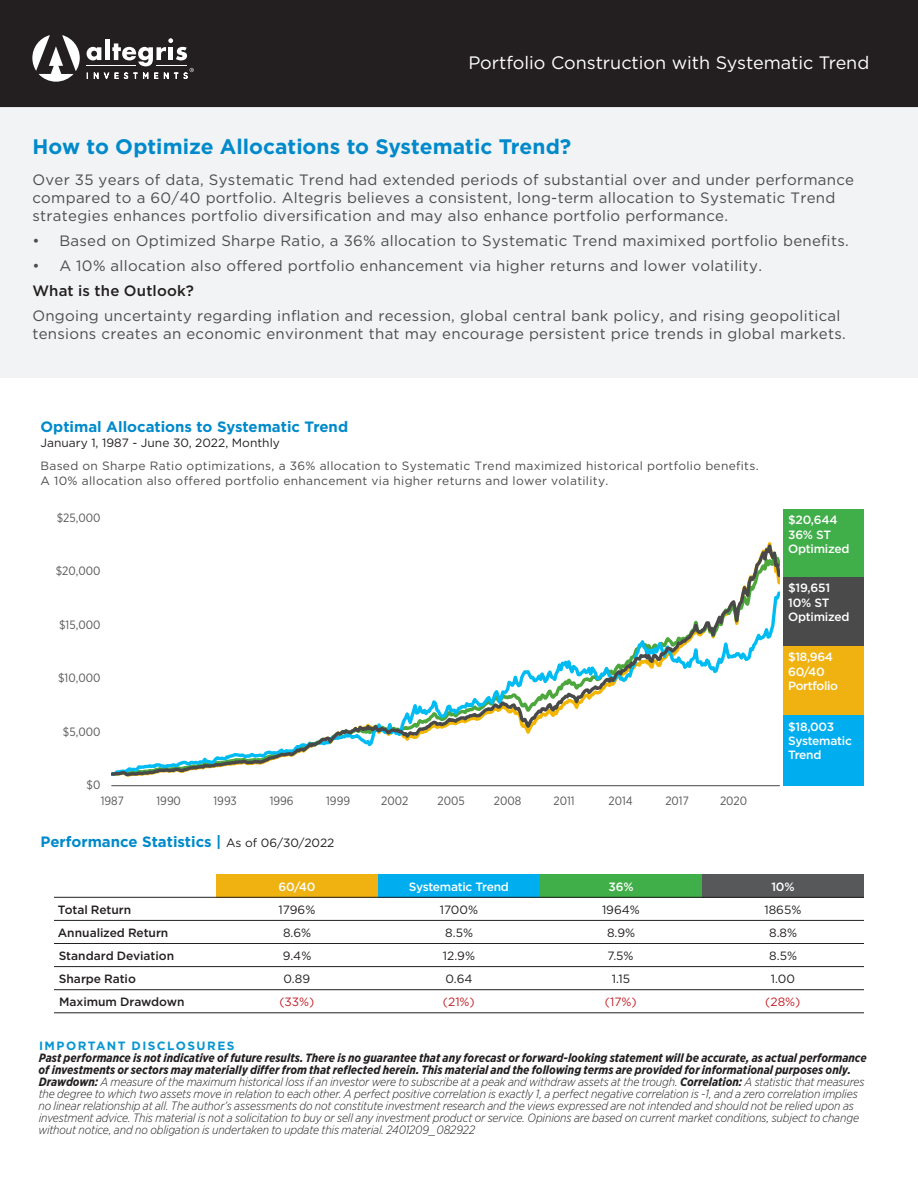
<style>
.page{position:relative;width:918px;height:1188px;background:#fff}
.page>*{position:absolute;margin:0;border:0;box-sizing:border-box;transform-origin:0 0}
.Deck_Copy{font:700 21px "Gotham";color:#008acb}
.t1{font:18px "Gotham";color:#fff}
.Deck_Copy-2{font:15px/18px "Gotham";letter-spacing:.02em;color:#4b4c4d}
.Figure_Number{font:15px/18px "Gotham";letter-spacing:.02em;color:#4b4c4d}
.Section_Header{font:700 15px "Gotham";color:#008acb}
.Deck_Copy-3{font:500 15px "Gotham";letter-spacing:.01em;color:#231f20}
.Disclaimer{font:italic 300 12px/12px "Gotham Narrow";letter-spacing:-.01em;color:#231f20}
.Figure_Number-2{font:12px/15px "Gotham";letter-spacing:.025em;color:#4b4c4d}
.Table_Column_Header{font:500 12px/14.4px "Gotham";letter-spacing:-.02em;color:#fff}
.t2{font:12px "Gotham Narrow";letter-spacing:-.005em;color:#595959}
.t3{font:500 12px "Gotham";letter-spacing:-.005em;color:#231f20}
.Table_Text{font:12px "Gotham";color:#231f20}
.Section_Header-2{font:12px "Gotham";color:#231f20}
.Table_Text-2{font:12px "Gotham";color:#c12028}
.s1{font-weight:400;font-size:12px;color:#231f20}
.s2{font-family:"Gotham";font-weight:700;font-style:normal;color:#0796d1}
.s3{font-weight:700}
</style>
<div class="page">
<div style="left:0;top:0;width:918px;height:108px;background:#231f20"></div>
<svg style="left:87px;top:38px;width:107px;height:41px"></svg>
<hr style="left:87px;top:65px;width:49px;height:1px;background:#fff">
<hr style="left:156px;top:65px;width:31px;height:1px;background:#fff">
<svg style="left:32px;top:35px;width:48px;height:47px"></svg>
<div style="left:216px;top:874px;width:162px;height:23px;background:#efb211"></div>
<div style="left:378px;top:874px;width:162px;height:23px;background:#00aeef"></div>
<div style="left:540px;top:874px;width:162px;height:23px;background:#40ae49"></div>
<div style="left:702px;top:874px;width:162px;height:23px;background:#57585a"></div>
<hr style="left:216px;top:920px;width:162px;height:1px;background:#231f20">
<hr style="left:378px;top:920px;width:162px;height:1px;background:#231f20">
<hr style="left:540px;top:920px;width:162px;height:1px;background:#231f20">
<hr style="left:702px;top:920px;width:162px;height:1px;background:#231f20">
<hr style="left:216px;top:943px;width:162px;height:1px;background:#231f20">
<hr style="left:378px;top:943px;width:162px;height:1px;background:#231f20">
<hr style="left:540px;top:943px;width:162px;height:1px;background:#231f20">
<hr style="left:702px;top:943px;width:162px;height:1px;background:#231f20">
<hr style="left:216px;top:966px;width:162px;height:1px;background:#231f20">
<hr style="left:378px;top:966px;width:162px;height:1px;background:#231f20">
<hr style="left:540px;top:966px;width:162px;height:1px;background:#231f20">
<hr style="left:702px;top:966px;width:162px;height:1px;background:#231f20">
<hr style="left:216px;top:989px;width:162px;height:1px;background:#231f20">
<hr style="left:378px;top:989px;width:162px;height:1px;background:#231f20">
<hr style="left:540px;top:989px;width:162px;height:1px;background:#231f20">
<hr style="left:702px;top:989px;width:162px;height:1px;background:#231f20">
<hr style="left:216px;top:1013px;width:162px;height:1px;background:#231f20">
<hr style="left:378px;top:1013px;width:162px;height:1px;background:#231f20">
<hr style="left:540px;top:1013px;width:162px;height:1px;background:#231f20">
<hr style="left:702px;top:1013px;width:162px;height:1px;background:#231f20">
<hr style="left:54px;top:920px;width:162px;height:1px;background:#231f20">
<hr style="left:54px;top:943px;width:162px;height:1px;background:#231f20">
<hr style="left:54px;top:966px;width:162px;height:1px;background:#231f20">
<hr style="left:54px;top:989px;width:162px;height:1px;background:#231f20">
<hr style="left:54px;top:1013px;width:162px;height:1px;background:#231f20">
<hr style="left:54px;top:897px;width:162px;height:1px;background:#231f20">
<hr style="left:378px;top:897px;width:162px;height:1px;background:#231f20">
<hr style="left:216px;top:897px;width:162px;height:1px;background:#231f20">
<hr style="left:540px;top:897px;width:162px;height:1px;background:#231f20">
<hr style="left:702px;top:897px;width:162px;height:1px;background:#231f20">
<div style="left:0;top:108px;width:918px;height:270px;background:#f2f3f4"></div>
<hr style="left:111px;top:785px;width:669px;height:1px;background:#494949">
<svg style="left:111px;top:542px;width:669px;height:235px"></svg>
<div style="left:783px;top:509px;width:81px;height:71px;background:#40ae49"></div>
<div style="left:783px;top:577px;width:81px;height:71px;background:#4a4a4a"></div>
<div style="left:783px;top:646px;width:81px;height:71px;background:#efb211"></div>
<div style="left:783px;top:716px;width:81px;height:70px;background:#00aeef"></div>
<p class="t1" style="left:468px;top:51px;width:403px">Portfolio Construction with Systematic Trend</p>
<p class="Deck_Copy" style="left:32px;top:133px;width:540px">How to Optimize Allocations to Systematic Trend?</p>
<p class="Deck_Copy-2" style="left:32px;top:171px;width:823px">Over 35 years of data, Systematic Trend had extended periods of substantial over and under performance compared to a 60/40 portfolio. Altegris believes a consistent, long-term allocation to Systematic Trend strategies enhances portfolio diversification and may also enhance portfolio performance.</p>
<p class="Deck_Copy-2" style="left:32px;top:232px;width:818px">• Based on Optimized Sharpe Ratio, a 36% allocation to Systematic Trend maximixed portfolio benefits.</p>
<p class="Deck_Copy-2" style="left:32px;top:256px;width:731px">• A 10% allocation also offered portfolio enhancement via higher returns and lower volatility.</p>
<p class="Deck_Copy-3" style="left:32px;top:281px;width:163px">What is the Outlook?</p>
<p class="Figure_Number" style="left:32px;top:307px;width:815px">Ongoing uncertainty regarding inflation and recession, global central bank policy, and rising geopolitical tensions creates an economic environment that may encourage persistent price trends in global markets.</p>
<p class="Section_Header" style="left:40px;top:417px;width:309px">Optimal Allocations to Systematic Trend</p>
<p class="Section_Header-2" style="left:40px;top:435px;width:241px">January 1, 1987 - June 30, 2022, Monthly</p>
<p class="Figure_Number-2" style="left:40px;top:458px;width:720px">Based on Sharpe Ratio optimizations, a 36% allocation to Systematic Trend maximized historical portfolio benefits.<br>A 10% allocation also offered portfolio enhancement via higher returns and lower volatility.</p>
<p class="t2" style="left:57px;top:510px;width:45px">$25,000</p>
<p class="t2" style="left:56px;top:564px;width:46px">$20,000</p>
<p class="t2" style="left:59px;top:617px;width:43px">$15,000</p>
<p class="t2" style="left:58px;top:671px;width:44px">$10,000</p>
<p class="t2" style="left:63px;top:724px;width:39px">$5,000</p>
<p class="t2" style="left:87px;top:778px;width:15px">$0</p>
<p class="t2" style="left:101px;top:793px;width:25px">1987</p>
<p class="t2" style="left:156px;top:793px;width:26px">1990</p>
<p class="t2" style="left:213px;top:793px;width:25px">1993</p>
<p class="t2" style="left:270px;top:793px;width:25px">1996</p>
<p class="t2" style="left:326px;top:793px;width:25px">1999</p>
<p class="t2" style="left:381px;top:793px;width:29px">2002</p>
<p class="t2" style="left:438px;top:793px;width:29px">2005</p>
<p class="t2" style="left:494px;top:793px;width:29px">2008</p>
<p class="t2" style="left:554px;top:793px;width:23px">2011</p>
<p class="t2" style="left:608px;top:793px;width:26px">2014</p>
<p class="t2" style="left:665px;top:793px;width:25px">2017</p>
<p class="t2" style="left:720px;top:793px;width:29px">2020</p>
<p class="Section_Header" style="left:40px;top:832px;width:295px">Performance Statistics | <span class="s1">As of 06/30/2022</span></p>
<p class="Table_Column_Header" style="left:788px;top:513px;width:51px">$20,644</p>
<p class="Table_Column_Header" style="left:788px;top:527px;width:63px">36% ST<br>Optimized</p>
<p class="Table_Column_Header" style="left:788px;top:581px;width:44px">$19,651</p>
<p class="Table_Column_Header" style="left:788px;top:595px;width:63px">10% ST<br>Optimized</p>
<p class="Table_Column_Header" style="left:788px;top:650px;width:47px">$18,964</p>
<p class="Table_Column_Header" style="left:788px;top:664px;width:51px">60/40<br>Portfolio</p>
<p class="Table_Column_Header" style="left:788px;top:719px;width:48px">$18,003</p>
<p class="Table_Column_Header" style="left:788px;top:733px;width:65px">Systematic<br>Trend</p>
<p class="Table_Column_Header" style="left:278px;top:879px;width:39px">60/40</p>
<p class="Table_Column_Header" style="left:409px;top:879px;width:102px">Systematic Trend</p>
<p class="Table_Column_Header" style="left:609px;top:879px;width:26px">36%</p>
<p class="Table_Column_Header" style="left:771px;top:879px;width:25px">10%</p>
<p class="t3" style="left:58px;top:902px;width:75px">Total Return</p>
<p class="Table_Text" style="left:279px;top:902px;width:38px">1796%</p>
<p class="Table_Text" style="left:440px;top:902px;width:40px">1700%</p>
<p class="Table_Text" style="left:602px;top:902px;width:39px">1964%</p>
<p class="Table_Text" style="left:764px;top:902px;width:38px">1865%</p>
<p class="t3" style="left:58px;top:925px;width:112px">Annualized Return</p>
<p class="Table_Text" style="left:283px;top:925px;width:30px">8.6%</p>
<p class="Table_Text" style="left:445px;top:925px;width:29px">8.5%</p>
<p class="Table_Text" style="left:607px;top:925px;width:30px">8.9%</p>
<p class="Table_Text" style="left:769px;top:925px;width:30px">8.8%</p>
<p class="t3" style="left:59px;top:948px;width:117px">Standard Deviation</p>
<p class="Table_Text" style="left:283px;top:948px;width:30px">9.4%</p>
<p class="Table_Text" style="left:443px;top:948px;width:34px">12.9%</p>
<p class="Table_Text" style="left:607px;top:948px;width:28px">7.5%</p>
<p class="Table_Text" style="left:769px;top:948px;width:29px">8.5%</p>
<p class="t3" style="left:59px;top:971px;width:79px">Sharpe Ratio</p>
<p class="Table_Text" style="left:284px;top:971px;width:28px">0.89</p>
<p class="Table_Text" style="left:445px;top:971px;width:29px">0.64</p>
<p class="Table_Text" style="left:612px;top:971px;width:20px">1.15</p>
<p class="Table_Text" style="left:771px;top:971px;width:26px">1.00</p>
<p class="t3" style="left:59px;top:994px;width:127px">Maximum Drawdown</p>
<p class="Table_Text-2" style="left:279px;top:994px;width:37px">(33%)</p>
<p class="Table_Text-2" style="left:443px;top:994px;width:33px">(21%)</p>
<p class="Table_Text-2" style="left:605px;top:994px;width:33px">(17%)</p>
<p class="Table_Text-2" style="left:765px;top:994px;width:37px">(28%)</p>
<p class="Disclaimer" style="left:38px;top:1039px;width:830px"><span class="s2">IMPORTANT DISCLOSURES<br></span><span class="s3">Past performance is not indicative of future results. There is no guarantee that any forecast or forward-looking statement will be accurate, as actual performance of investments or sectors may materially differ from that reflected herein. This material and the following terms are provided for informational purposes only.<br>Drawdown:</span> A measure of the maximum historical loss if an investor were to subscribe at a peak and withdraw assets at the trough. <span class="s3">Correlation:</span> A statistic that measures the degree to which two assets move in relation to each other. A perfect positive correlation is exactly 1, a perfect negative correlation is -1, and a zero correlation implies no linear relationship at all. The author’s assessments do not constitute investment research and the views expressed are not intended and should not be relied upon as investment advice. This material is not a solicitation to buy or sell any investment product or service. Opinions are based on current market conditions, subject to change without notice, and no obligation is undertaken to update this material. 2401209_082922</p>
</div>
